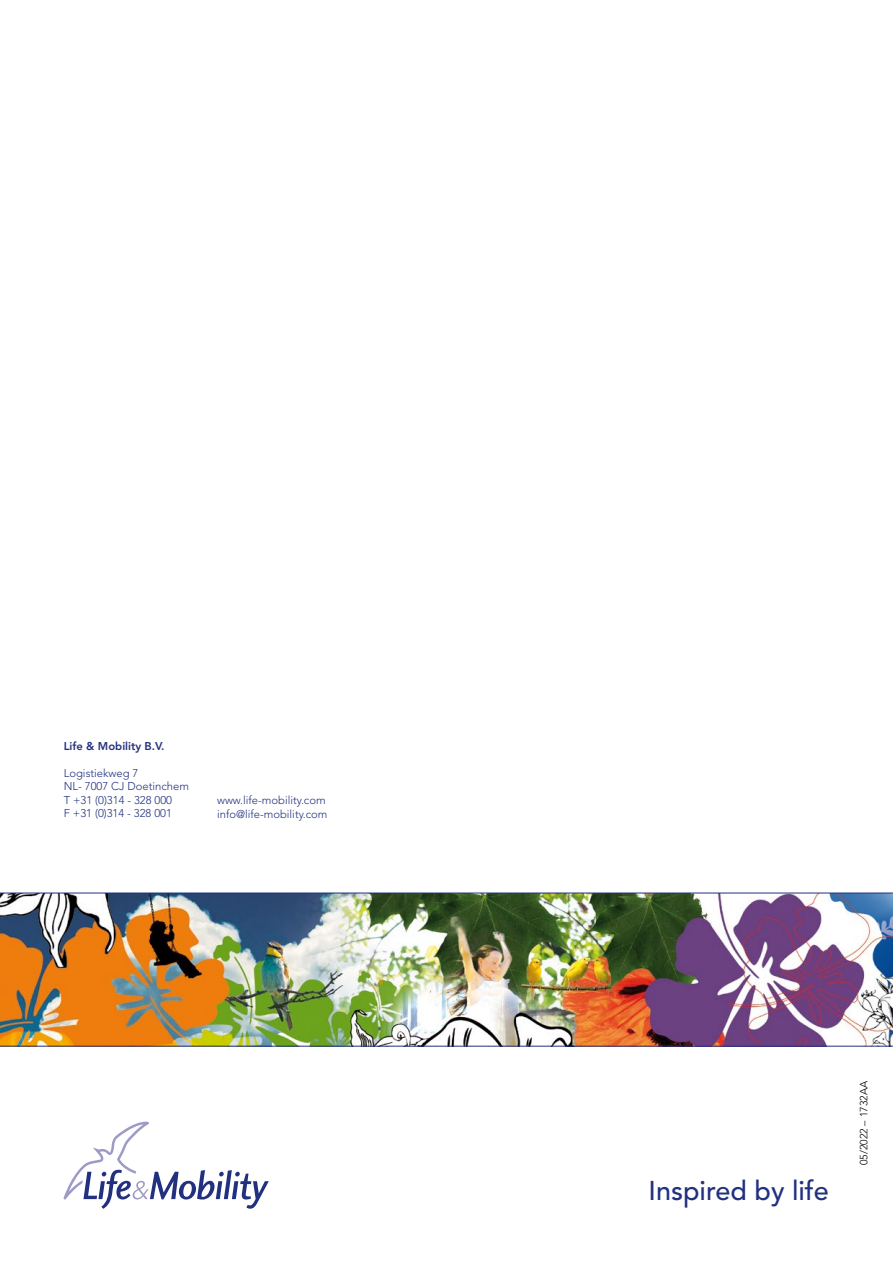
<style>
.page{position:relative;width:893px;height:1263px;background:#fff}
.page>*{position:absolute;margin:0;border:0;box-sizing:border-box;transform-origin:0 0}
.t1{font:500 27px "Avenir LT Std";color:#22317f}
.t2{font:300 11.25px/13.5px "Avenir LT Std";color:#22317f}
.t3{font:800 11.25px "Avenir LT Std";color:#22317f}
.t4{font:300 10.5px "Avenir LT Std";color:#000}
</style>
<div class="page">
<svg style="left:63px;top:1122px;width:206px;height:87px"></svg>
<img style="left:0;top:892px;width:893px;height:155px">
<hr style="left:0;top:893px;width:893px;height:1px;background:#22317f">
<p class="t3" style="left:64px;top:739px;width:102px">Life &amp; Mobility B.V.</p>
<p class="t2" style="left:64px;top:766px;width:127px">Logistiekweg 7<br>NL- 7007 CJ Doetinchem<br>T +31 (0)314 - 328 000<br>F +31 (0)314 - 328 001</p>
<p class="t2" style="left:217px;top:794px;width:112px">www.life-mobility.com info@life-mobility.com</p>
<h1 class="t1" style="left:648px;top:1174px;width:182px">Inspired by life</h1>
<p class="t4" style="left:857px;top:1165px;width:86px;rotate:-90deg">05/2022 – 1732AA</p>
</div>
